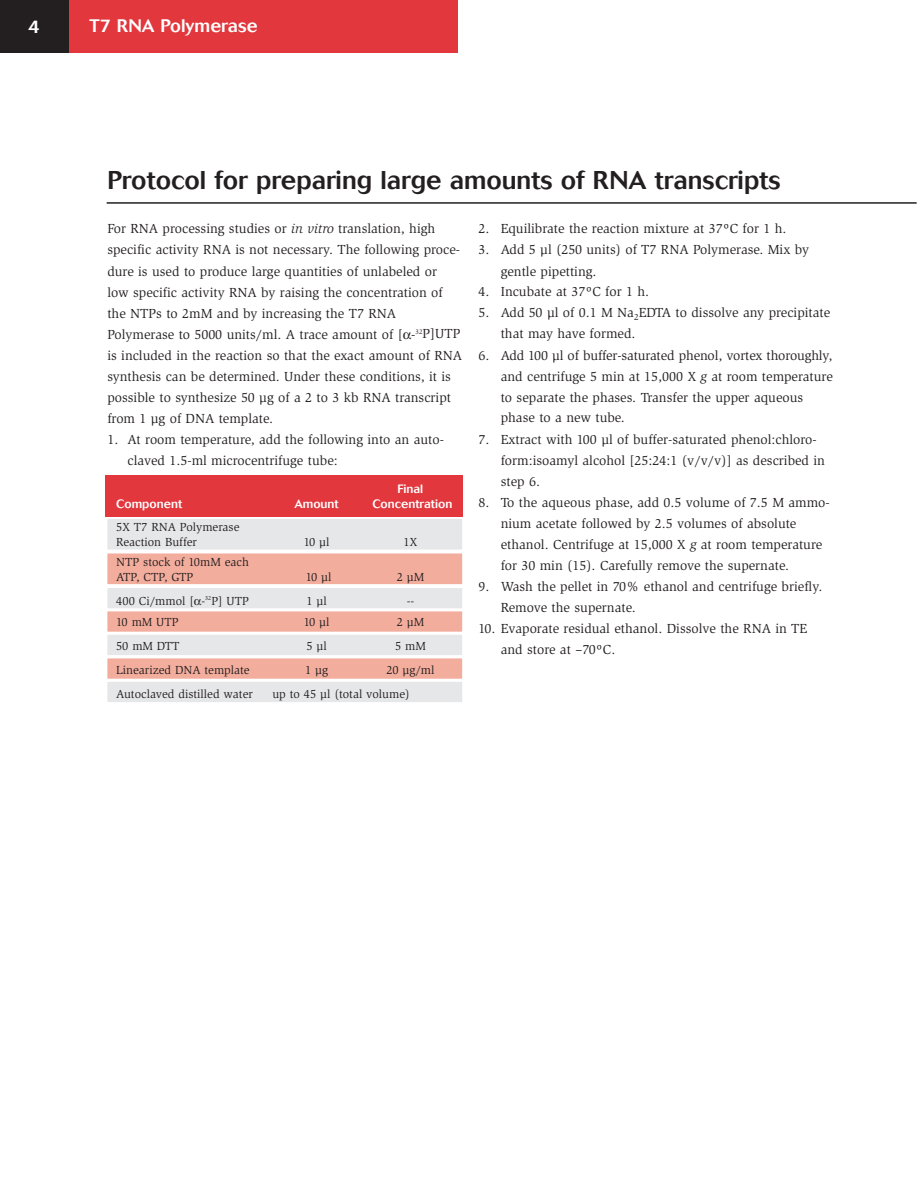
<style>
.page{position:relative;width:918px;height:1188px;background:#fff}
.page>*{position:absolute;margin:0;border:0;box-sizing:border-box;transform-origin:0 0}
.t1{font:500 25.5px "Cosmos";color:#231f20}
.t2{font:500 18px "Cosmos";color:#fff}
.t3{font:13.5px/21px "Slimbach";color:#231f20}
.t4{font:12px/15px "Slimbach";color:#231f20}
.t5{font:500 12px "Cosmos";color:#fff}
.s1{font-style:italic}
</style>
<div class="page">
<div style="left:107px;top:658px;width:356px;height:21px;background:#f3ad9d"></div>
<div style="left:106px;top:657px;width:358px;height:23px;border:2px solid #fff"></div>
<div style="left:107px;top:681px;width:356px;height:22px;background:#e6e7e9"></div>
<div style="left:106px;top:680px;width:358px;height:24px;border:2px solid #fff"></div>
<div style="left:107px;top:553px;width:356px;height:32px;background:#f3ad9d"></div>
<div style="left:106px;top:552px;width:358px;height:34px;border:2px solid #fff"></div>
<div style="left:107px;top:611px;width:356px;height:21px;background:#f3ad9d"></div>
<div style="left:106px;top:610px;width:358px;height:23px;border:2px solid #fff"></div>
<div style="left:107px;top:634px;width:356px;height:22px;background:#e6e7e9"></div>
<div style="left:106px;top:633px;width:358px;height:24px;border:2px solid #fff"></div>
<div style="left:107px;top:518px;width:356px;height:32px;background:#e6e7e9"></div>
<div style="left:106px;top:517px;width:358px;height:34px;border:2px solid #fff"></div>
<div style="left:107px;top:587px;width:356px;height:22px;background:#e6e7e9"></div>
<div style="left:106px;top:587px;width:358px;height:23px;border:2px solid #fff"></div>
<div style="left:106px;top:475px;width:357px;height:42px;background:#e1373d"></div>
<div style="left:0;top:0;width:70px;height:53px;background:#231f20"></div>
<div style="left:70px;top:0;width:388px;height:53px;background:#e1373d"></div>
<hr style="left:107px;top:202px;width:810px;height:2px;background:#231f20">
<h2 class="t2" style="left:28px;top:20px;width:13px">4</h2>
<h2 class="t2" style="left:89px;top:20px;width:170px">T7 RNA Polymerase</h2>
<h1 class="t1" style="left:107px;top:171px;width:675px">Protocol for preparing large amounts of RNA transcripts</h1>
<p class="t3" style="left:107px;top:219px;width:356px">For RNA processing studies or <span class="s1">in vitro</span> translation, high specific activity RNA is not necessary. The following proce&shy;dure is used to produce large quantities of unlabeled or<br>low specific activity RNA by raising the concentration of the NTPs to 2mM and by increasing the T7 RNA Polymerase to 5000 units/ml. A trace amount of [ -<sup>32</sup>P]UTP is included in the reaction so that the exact amount of RNA synthesis can be determined. Under these conditions, it is possible to synthesize 50 µg of a 2 to 3 kb RNA transcript from 1 µg of DNA template.</p>
<p class="t3" style="left:128px;top:429px;width:318px;text-indent:-20px">1. At room temperature, add the following into an auto&shy;claved 1.5-ml microcentrifuge tube:</p>
<p class="t5" style="left:398px;top:485px;width:27px">Final</p>
<p class="t5" style="left:116px;top:500px;width:67px">Component</p>
<p class="t5" style="left:294px;top:500px;width:46px">Amount</p>
<p class="t5" style="left:372px;top:500px;width:81px">Concentration</p>
<p class="t4" style="left:116px;top:521px;width:125px">5X T7 RNA Polymerase<br>Reaction Buffer</p>
<p class="t3" style="left:478px;top:219px;width:310px">2. Equilibrate the reaction mixture at 37ºC for 1 h.</p>
<p class="t3" style="left:501px;top:240px;width:310px;text-indent:-22px">3. Add 5 µl (250 units) of T7 RNA Polymerase. Mix by gentle pipetting.</p>
<p class="t3" style="left:478px;top:282px;width:172px">4. Incubate at 37ºC for 1 h.</p>
<p class="t3" style="left:501px;top:303px;width:331px;text-indent:-22px">5. Add 50 µl of 0.1 M Na<sub>2</sub>EDTA to dissolve any precipitate that may have formed.</p>
<p class="t3" style="left:501px;top:345px;width:334px;text-indent:-22px">6. Add 100 µl of buffer-saturated phenol, vortex thoroughly, and centrifuge 5 min at 15,000 X <span class="s1">g</span> at room temperature to separate the phases. Transfer the upper aqueous phase to a new tube.</p>
<p class="t3" style="left:501px;top:429px;width:326px;text-indent:-22px">7. Extract with 100 µl of buffer-saturated phenol:chloro&shy;form:isoamyl alcohol [25:24:1 (v/v/v)] as described in step 6.</p>
<p class="t3" style="left:501px;top:492px;width:330px;text-indent:-22px">8. To the aqueous phase, add 0.5 volume of 7.5 M ammo&shy;nium acetate followed by 2.5 volumes of absolute ethanol. Centrifuge at 15,000 X <span class="s1">g</span> at room temperature for 30 min (15). Carefully remove the supernate.</p>
<p class="t3" style="left:501px;top:576px;width:323px;text-indent:-22px">9. Wash the pellet in 70% ethanol and centrifuge briefly.<br>Remove the supernate.</p>
<p class="t3" style="left:501px;top:618px;width:308px;text-indent:-22px">10. Evaporate residual ethanol. Dissolve the RNA in TE and store at –70ºC.</p>
<p class="t4" style="left:304px;top:536px;width:27px">10 µl</p>
<p class="t4" style="left:404px;top:536px;width:15px">1X</p>
<p class="t4" style="left:116px;top:555px;width:134px">NTP stock of 10mM each<br>ATP, CTP, GTP</p>
<p class="t4" style="left:306px;top:570px;width:27px">10 µl</p>
<p class="t4" style="left:397px;top:570px;width:29px">2 µM</p>
<p class="t4" style="left:116px;top:594px;width:134px">400 Ci/mmol [ -<sup>32</sup>P] UTP</p>
<p class="t4" style="left:306px;top:594px;width:22px">1 µl</p>
<p class="t4" style="left:407px;top:594px;width:9px">--</p>
<p class="t4" style="left:116px;top:615px;width:64px">10 mM UTP</p>
<p class="t4" style="left:304px;top:615px;width:27px">10 µl</p>
<p class="t4" style="left:397px;top:615px;width:29px">2 µM</p>
<p class="t4" style="left:116px;top:639px;width:65px">50 mM DTT</p>
<p class="t4" style="left:306px;top:639px;width:22px">5 µl</p>
<p class="t4" style="left:395px;top:639px;width:32px">5 mM</p>
<p class="t4" style="left:116px;top:663px;width:135px">Linearized DNA template</p>
<p class="t4" style="left:305px;top:663px;width:25px">1 µg</p>
<p class="t4" style="left:386px;top:663px;width:50px">20 µg/ml</p>
<p class="t4" style="left:116px;top:687px;width:138px">Autoclaved distilled water</p>
<p class="t4" style="left:272px;top:687px;width:139px">up to 45 µl (total volume)</p>
</div>
